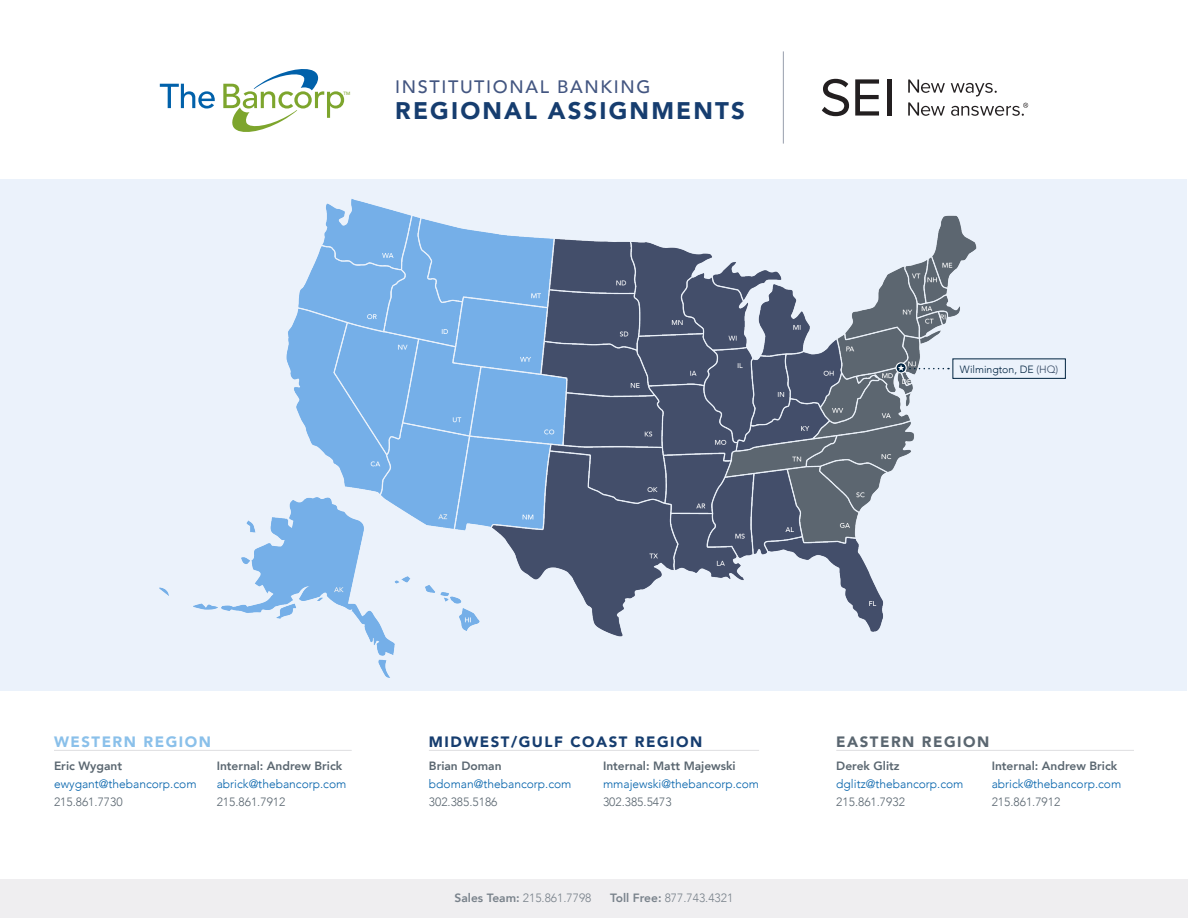
<style>
.page{position:relative;width:1188px;height:918px;background:#fff}
.page>*{position:absolute;margin:0;border:0;box-sizing:border-box;transform-origin:0 0}
.t1{font:900 24px "Avenir";letter-spacing:.09em;color:#163d6f}
.t2{font:500 18px "Avenir";letter-spacing:.09em;color:#435681}
.t3{font:900 15px "Avenir";letter-spacing:.1em;color:#163d6f}
.t4{font:900 15px "Avenir";letter-spacing:.1em;color:#8ac0ea}
.t5{font:900 15px "Avenir";letter-spacing:.1em;color:#5a6670}
.t6{font:300 12px "Avenir";color:#0161aa}
.t7{font:800 12px "Avenir";color:#5a6670}
.t8{font:300 12px "Avenir";color:#5a6670}
.t9{font:300 12px "Avenir";color:#79828b}
.t10{font:300 10.5px "Avenir";color:#002340}
.t11{font:500 4.65px "Avenir";color:#7da52d}
.s1{color:#354862}
.s2{font-weight:800}
</style>
<div class="page">
<svg style="left:160px;top:84px;width:55px;height:25px"></svg>
<svg style="left:223px;top:69px;width:121px;height:63px"></svg>
<hr style="left:54px;top:750px;width:298px;height:1px;background:#dedee1">
<hr style="left:429px;top:750px;width:330px;height:1px;background:#dedee1">
<hr style="left:836px;top:750px;width:298px;height:1px;background:#dedee1">
<div style="left:0;top:879px;width:1188px;height:39px;background:#efeef0"></div>
<hr style="left:783px;top:51px;width:1px;height:93px;background:#979ead">
<div style="left:887px;top:79px;width:5px;height:37px;background:#231f20"></div>
<svg style="left:855px;top:79px;width:24px;height:37px"></svg>
<svg style="left:822px;top:79px;width:27px;height:37px"></svg>
<svg style="left:908px;top:80px;width:37px;height:13px"></svg>
<svg style="left:951px;top:83px;width:46px;height:13px"></svg>
<svg style="left:908px;top:102px;width:37px;height:14px"></svg>
<svg style="left:951px;top:103px;width:77px;height:13px"></svg>
<div style="left:1px;top:179px;width:1186px;height:512px;background:#ebf2fb"></div>
<img style="left:159px;top:199px;width:818px;height:479px">
<svg style="left:895px;top:362px;width:12px;height:12px"></svg>
<svg style="left:898px;top:365px;width:51px;height:6px"></svg>
<div style="left:952px;top:358px;width:114px;height:21px;border:1px solid #002340"></div>
<p class="t11" style="left:343px;top:90px;width:8px">TM</p>
<h2 class="t2" style="left:395px;top:71px;width:257px">INSTITUTIONAL BANKING</h2>
<h1 class="t1" style="left:395px;top:90px;width:351px">REGIONAL ASSIGNMENTS</h1>
<p class="t10" style="left:960px;top:363px;width:100px">Wilmington, DE <span class="s1">(HQ)</span></p>
<p class="t4" style="left:54px;top:729px;width:158px">WESTERN REGION</p>
<p class="t7" style="left:54px;top:757px;width:70px">Eric Wygant</p>
<p class="t6" style="left:54px;top:777px;width:144px">ewygant@thebancorp.com</p>
<p class="t8" style="left:54px;top:795px;width:70px">215.861.7730</p>
<p class="t7" style="left:217px;top:757px;width:127px">Internal: Andrew Brick</p>
<p class="t6" style="left:217px;top:777px;width:131px">abrick@thebancorp.com</p>
<p class="t8" style="left:217px;top:795px;width:70px">215.861.7912</p>
<p class="t3" style="left:429px;top:729px;width:275px">MIDWEST/GULF COAST REGION</p>
<p class="t7" style="left:429px;top:757px;width:74px">Brian Doman</p>
<p class="t6" style="left:429px;top:777px;width:144px">bdoman@thebancorp.com</p>
<p class="t8" style="left:429px;top:795px;width:70px">302.385.5186</p>
<p class="t7" style="left:603px;top:757px;width:134px">Internal: Matt Majewski</p>
<p class="t6" style="left:603px;top:777px;width:158px">mmajewski@thebancorp.com</p>
<p class="t8" style="left:603px;top:795px;width:70px">302.385.5473</p>
<p class="t9" style="left:455px;top:891px;width:138px"><span class="s2">Sales Team:</span> 215.861.7798</p>
<p class="t9" style="left:610px;top:891px;width:125px"><span class="s2">Toll Free:</span> 877.743.4321</p>
<p class="t5" style="left:836px;top:729px;width:155px">EASTERN REGION</p>
<p class="t7" style="left:836px;top:757px;width:65px">Derek Glitz</p>
<p class="t6" style="left:836px;top:777px;width:129px">dglitz@thebancorp.com</p>
<p class="t8" style="left:836px;top:795px;width:70px">215.861.7932</p>
<p class="t7" style="left:992px;top:757px;width:127px">Internal: Andrew Brick</p>
<p class="t6" style="left:992px;top:777px;width:131px">abrick@thebancorp.com</p>
<p class="t8" style="left:992px;top:795px;width:70px">215.861.7912</p>
</div>
